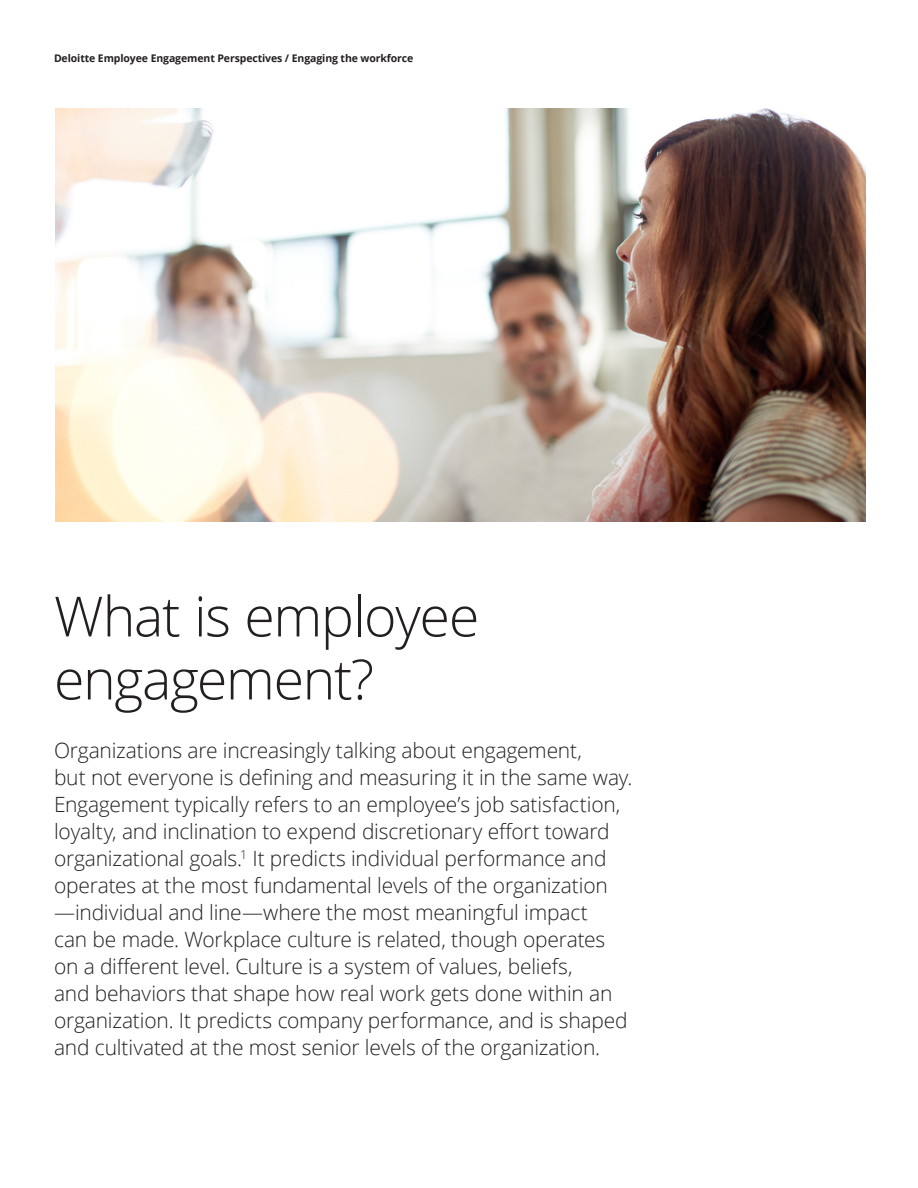
<style>
.page{position:relative;width:918px;height:1188px;background:#fff}
.page>*{position:absolute;margin:0;border:0;box-sizing:border-box;transform-origin:0 0}
.Story_heading_light{font:300 55.5px/63px "Open Sans";letter-spacing:-.025em;color:#231f20}
.Body_copy__8_5_12pt{font:300 21px/27px "Open Sans";letter-spacing:-.01em;color:#231f20}
.Brochure_title__foli{font:700 10.5px "Open Sans";letter-spacing:-.01em;color:#231f20}
</style>
<div class="page">
<img style="left:55px;top:108px;width:810px;height:414px">
<p class="Brochure_title__foli" style="left:54px;top:51px;width:361px">Deloitte Employee Engagement Perspectives / Engaging the workforce</p>
<p class="Story_heading_light" style="left:54px;top:583px;width:427px">What is employee engagement?</p>
<p class="Body_copy__8_5_12pt" style="left:54px;top:736px;width:580px">Organizations are increasingly talking about engagement,<br>but not everyone is defining and measuring it in the same way.<br>Engagement typically refers to an employee’s job satisfaction, loyalty, and inclination to expend discretionary effort toward organizational goals.<sup>1</sup> It predicts individual performance and operates at the most fundamental levels of the organization —individual and line—where the most meaningful impact<br>can be made. Workplace culture is related, though operates on a different level. Culture is a system of values, beliefs,<br>and behaviors that shape how real work gets done within an organization. It predicts company performance, and is shaped and cultivated at the most senior levels of the organization.</p>
</div>
